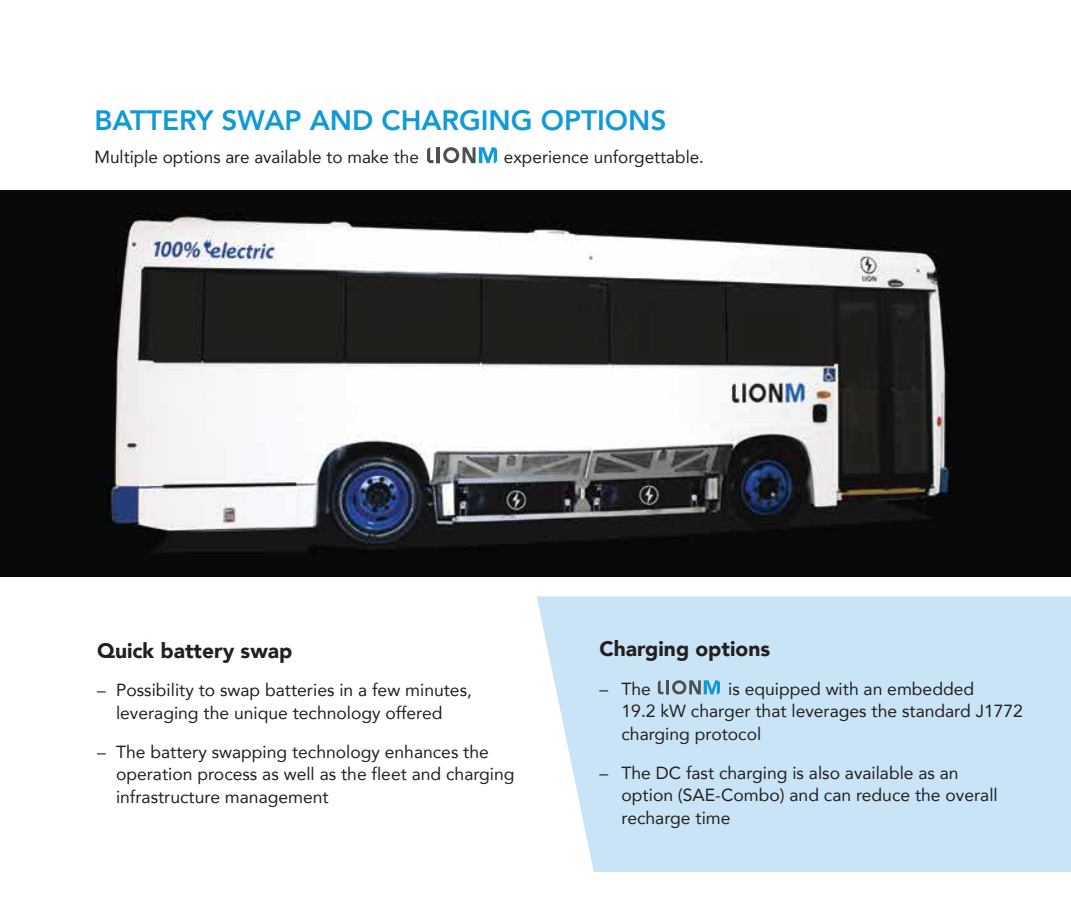
<style>
.page{position:relative;width:1071px;height:914px;background:#fff}
.page>*{position:absolute;margin:0;border:0;box-sizing:border-box;transform-origin:0 0}
.t1{font:800 28px "Avenir";color:#109ad6}
.t2{font:900 21px "Avenir";color:#231f20}
.t3{font:17.5px/22.8px "Avenir";color:#231f20}
</style>
<div class="page">
<div style="left:537px;top:596px;width:534px;height:276px;background:#c8e4f6"></div>
<hr style="left:666px;top:680px;width:3px;height:14px;background:#4f5050">
<svg style="left:658px;top:680px;width:5px;height:14px"></svg>
<svg style="left:672px;top:680px;width:48px;height:14px"></svg>
<hr style="left:437px;top:147px;width:3px;height:16px;background:#4f5050">
<svg style="left:427px;top:147px;width:6px;height:16px"></svg>
<svg style="left:443px;top:147px;width:54px;height:16px"></svg>
<img style="left:0;top:191px;width:1071px;height:385px">
<h1 class="t1" style="left:94px;top:98px;width:573px">BATTERY SWAP AND CHARGING OPTIONS</h1>
<p class="t3" style="left:94px;top:145px;width:326px">Multiple options are available to make the</p>
<p class="t3" style="left:504px;top:145px;width:202px">experience unforgettable.</p>
<p class="t2" style="left:97px;top:632px;width:197px">Quick battery swap</p>
<p class="t3" style="left:116px;top:678px;width:357px;text-indent:-19px">– Possibility to swap batteries in a few minutes, leveraging the unique technology offered</p>
<p class="t3" style="left:116px;top:739px;width:400px;text-indent:-19px">– The battery swapping technology enhances the operation process as well as the fleet and charging infrastructure management</p>
<p class="t2" style="left:599px;top:630px;width:172px">Charging options</p>
<p class="t3" style="left:599px;top:676px;width:53px">– The</p>
<p class="t3" style="left:622px;top:676px;width:403px;text-indent:107px">is equipped with an embedded<br>19.2 kW charger that leverages the standard J1772 charging protocol</p>
<p class="t3" style="left:622px;top:760px;width:378px;text-indent:-22px">– The DC fast charging is also available as an option (SAE-Combo) and can reduce the overall recharge time</p>
</div>
